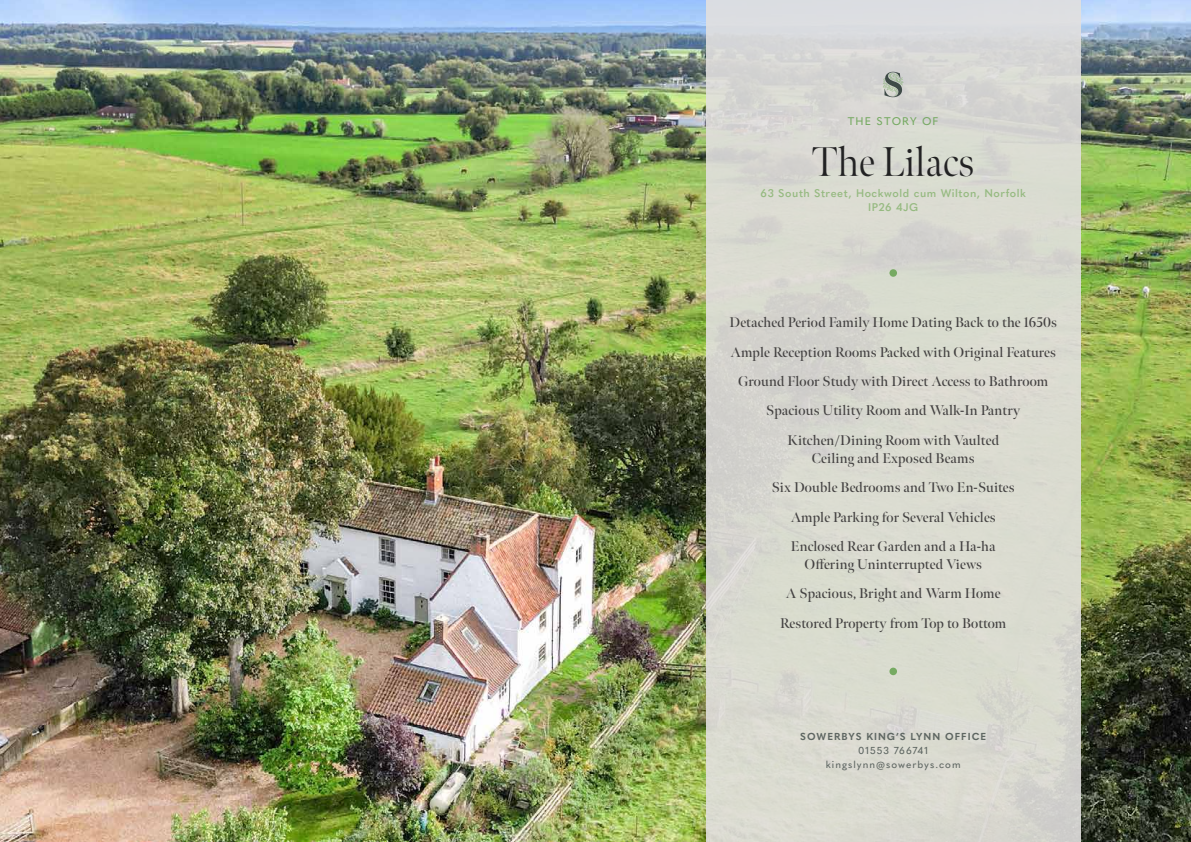
<style>
.page{position:relative;width:1191px;height:842px;background:#fff}
.page>*{position:absolute;margin:0;border:0;box-sizing:border-box;transform-origin:0 0}
.t1{font:300 41.5px "Meno Banner";color:#222223}
.t2{font:600 14px/29.3px "Meno Banner";letter-spacing:.01em;color:#434141;text-align:center}
.t3{font:600 11px/14px "Quasimoda";letter-spacing:.05em;color:#96ba81;text-align:center}
.t4{font:500 11px "Quasimoda";letter-spacing:.1em;color:#76aa62}
.t5{font:500 10px/14px "Quasimoda";letter-spacing:.1em;color:#5e6662;text-align:center}
.t6{font:700 10px "Quasimoda";letter-spacing:.1em;color:#5e6662}
</style>
<div class="page">
<img style="left:0;top:0;width:1191px;height:842px">
<div style="left:706px;top:0;width:374px;height:842px;background:linear-gradient(to bottom,#d8d8d4,#d9dacd)"></div>
<div style="left:889px;top:269px;width:8px;height:8px;background:#76aa62;border-radius:50%"></div>
<div style="left:889px;top:668px;width:8px;height:7px;background:#76aa62;border-radius:50%"></div>
<svg style="left:882px;top:72px;width:21px;height:25px"></svg>
<p class="t4" style="left:848px;top:113px;width:92px">THE STORY OF</p>
<h1 class="t1" style="left:812px;top:137px;width:164px">The Lilacs</h1>
<p class="t3" style="left:760px;top:186px;width:267px">63 South Street, Hockwold cum Wilton, Norfolk<br>IP26 4JG</p>
<p class="t2" style="left:729px;top:308px;width:329px">Detached Period Family Home Dating Back to the 1650s Ample Reception Rooms Packed with Original Features Ground Floor Study with Direct Access to Bathroom Spacious Utility Room and Walk-In Pantry Kitchen/Dining Room with Vaulted</p>
<p class="t2" style="left:771px;top:443px;width:244px">Ceiling and Exposed Beams<br>Six Double Bedrooms and Two En-Suites<br>Ample Parking for Several Vehicles<br>Enclosed Rear Garden and a Ha-ha</p>
<p class="t2" style="left:780px;top:549px;width:228px">Offering Uninterrupted Views<br>A Spacious, Bright and Warm Home<br>Restored Property from Top to Bottom</p>
<p class="t6" style="left:800px;top:728px;width:187px">SOWERBYS KING’S LYNN OFFICE</p>
<p class="t5" style="left:825px;top:742px;width:136px">01553 766741 kingslynn@sowerbys.com</p>
</div>
